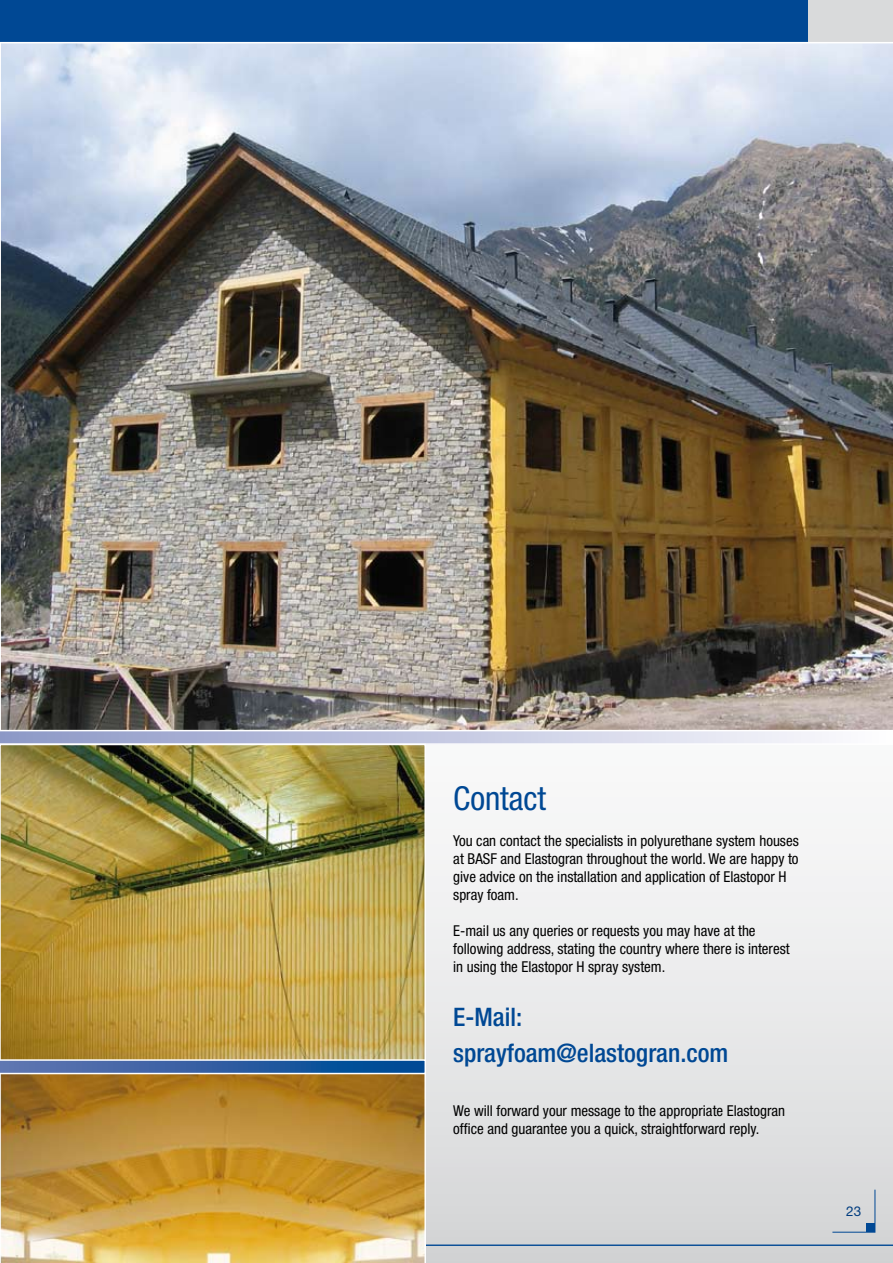
<style>
.page{position:relative;width:893px;height:1263px;background:#fff}
.page>*{position:absolute;margin:0;border:0;box-sizing:border-box;transform-origin:0 0}
.t1{font:condensed 33px "Helvetica Neue LT Pro";color:#004894}
.t2{font:500 condensed 25.5px/36px "Helvetica Neue LT Pro";color:#004894}
.t3{font:condensed 15px/18px "Helvetica Neue LT Pro";color:#000}
.t4{font:13.5px "Helvetica Neue LT Pro";color:#003c7f}
</style>
<div class="page">
<svg style="left:426px;top:844px;width:467px;height:419px"></svg>
<div style="left:806px;top:0;width:87px;height:43px;background:#d9dadb"></div>
<hr style="left:0;top:1245px;width:893px;height:1px;background:#004894">
<svg style="left:832px;top:1189px;width:44px;height:44px;background:#cdd1d5"></svg>
<div style="left:866px;top:1223px;width:9px;height:9px;background:#004894"></div>
<div style="left:0;top:0;width:807px;height:43px;background:#004894"></div>
<img style="left:0;top:42px;width:893px;height:688px">
<svg style="left:0;top:731px;width:822px;height:13px;background:#c5cae2"></svg>
<img style="left:3px;top:747px;width:420px;height:312px">
<div style="left:0;top:744px;width:426px;height:324px;border:2px solid #fff"></div>
<svg style="left:0;top:1059px;width:426px;height:204px;background:#bb9447"></svg>
<h1 class="t1" style="left:453px;top:779px;width:94px">Contact</h1>
<p class="t3" style="left:453px;top:832px;width:347px">You can contact the specialists in polyurethane system houses at BASF and Elastogran throughout the world. We are happy to give advice on the installation and application of Elastopor H spray foam.</p>
<p class="t3" style="left:453px;top:922px;width:338px">E-mail us any queries or requests you may have at the following address, stating the country where there is interest in using the Elastopor H spray system.</p>
<h2 class="t2" style="left:453px;top:999px;width:277px">E-Mail: sprayfoam@elastogran.com</h2>
<p class="t3" style="left:453px;top:1102px;width:333px">We will forward your message to the appropriate Elastogran office and guarantee you a quick, straightforward reply.</p>
<p class="t4" style="left:846px;top:1203px;width:9px">23</p>
</div>
